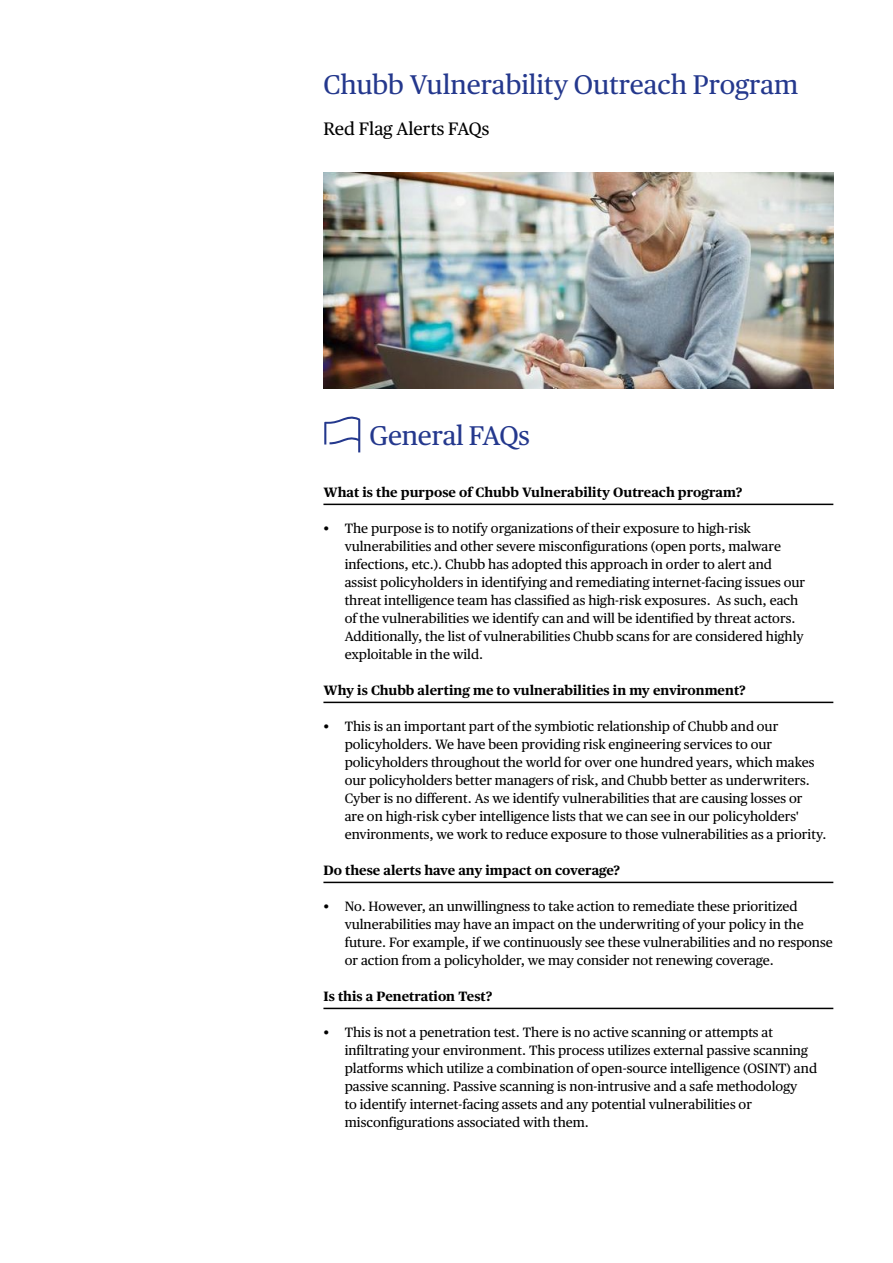
<style>
.page{position:relative;width:893px;height:1263px;background:#fff}
.page>*{position:absolute;margin:0;border:0;box-sizing:border-box;transform-origin:0 0}
.t1{font:27px "Chubb Publico Text";color:#24388d}
.t2{font:18px "Chubb Publico Text";color:#000}
.t3{font:13.5px/18px "Chubb Publico Text";color:#000}
.t4{font:700 13.5px "Chubb Publico Text";color:#000}
</style>
<div class="page">
<hr style="left:323px;top:504px;width:510px;height:1px;background:#000">
<hr style="left:323px;top:702px;width:510px;height:1px;background:#000">
<hr style="left:323px;top:882px;width:510px;height:1px;background:#000">
<hr style="left:323px;top:1008px;width:510px;height:1px;background:#000">
<img style="left:323px;top:173px;width:510px;height:216px">
<svg style="left:324px;top:416px;width:36px;height:36px"></svg>
<h1 class="t1" style="left:324px;top:65px;width:476px">Chubb Vulnerability Outreach Program</h1>
<h2 class="t2" style="left:324px;top:115px;width:167px">Red Flag Alerts FAQs</h2>
<h1 class="t1" style="left:370px;top:415px;width:162px">General FAQs</h1>
<p class="t4" style="left:323px;top:482px;width:421px">What is the purpose of Chubb Vulnerability Outreach program?</p>
<p class="t3" style="left:345px;top:518px;width:462px;text-indent:-21px">• The purpose is to notify organizations of their exposure to high-risk vulnerabilities and other severe misconfigurations (open ports, malware infections, etc.). Chubb has adopted this approach in order to alert and assist policyholders in identifying and remediating internet-facing issues our threat intelligence team has classified as high-risk exposures. As such, each of the vulnerabilities we identify can and will be identified by threat actors.<br>Additionally, the list of vulnerabilities Chubb scans for are considered highly exploitable in the wild.</p>
<p class="t4" style="left:323px;top:680px;width:424px">Why is Chubb alerting me to vulnerabilities in my environment?</p>
<p class="t3" style="left:345px;top:716px;width:483px;text-indent:-21px">• This is an important part of the symbiotic relationship of Chubb and our policyholders. We have been providing risk engineering services to our policyholders throughout the world for over one hundred years, which makes our policyholders better managers of risk, and Chubb better as underwriters.<br>Cyber is no different. As we identify vulnerabilities that are causing losses or<br>are on high-risk cyber intelligence lists that we can see in our policyholders' environments, we work to reduce exposure to those vulnerabilities as a priority.</p>
<p class="t4" style="left:323px;top:860px;width:298px">Do these alerts have any impact on coverage?</p>
<p class="t3" style="left:345px;top:896px;width:490px;text-indent:-21px">• No. However, an unwillingness to take action to remediate these prioritized vulnerabilities may have an impact on the underwriting of your policy in the future. For example, if we continuously see these vulnerabilities and no response or action from a policyholder, we may consider not renewing coverage.</p>
<p class="t4" style="left:323px;top:986px;width:171px">Is this a Penetration Test?</p>
<p class="t3" style="left:345px;top:1022px;width:474px;text-indent:-21px">• This is not a penetration test. There is no active scanning or attempts at infiltrating your environment. This process utilizes external passive scanning platforms which utilize a combination of open-source intelligence (OSINT) and passive scanning. Passive scanning is non-intrusive and a safe methodology<br>to identify internet-facing assets and any potential vulnerabilities or misconfigurations associated with them.</p>
</div>
